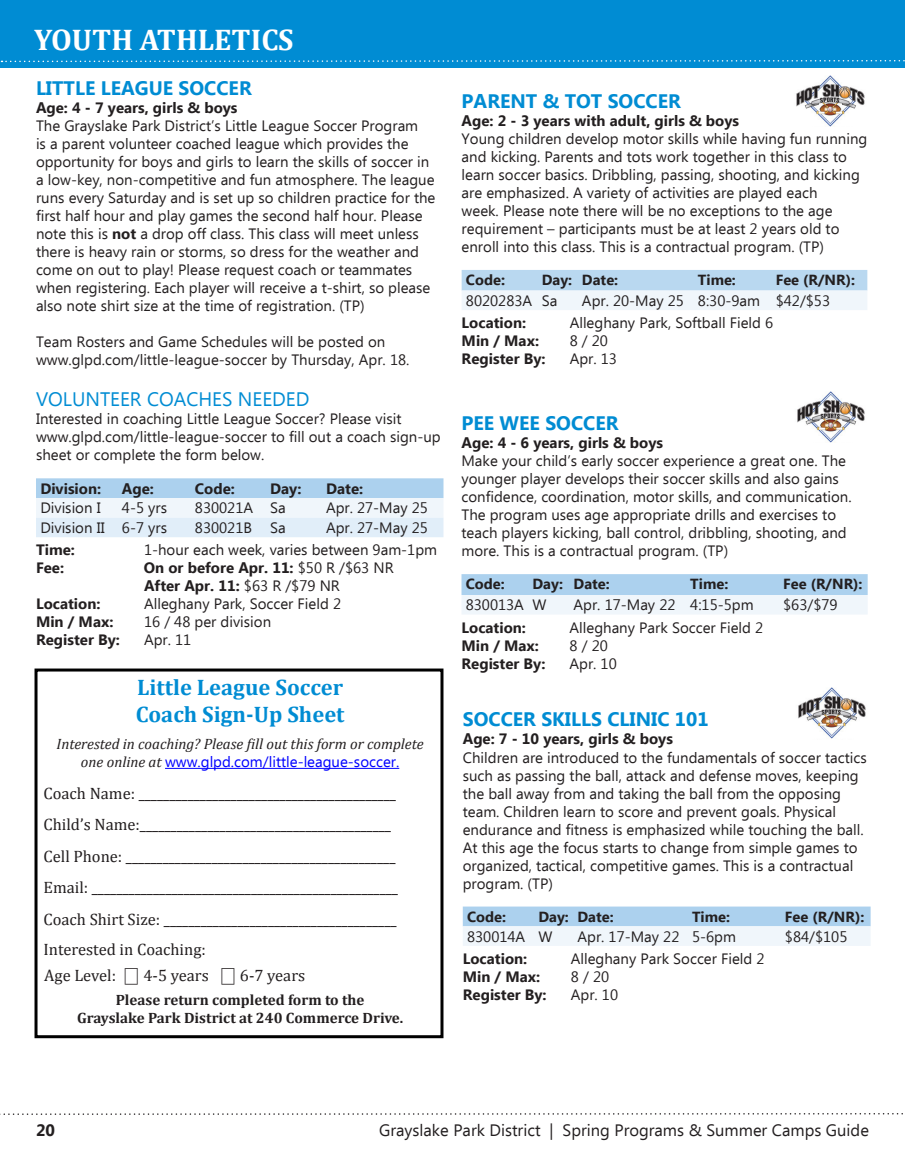
<style>
.page{position:relative;width:905px;height:1175px;background:#fff}
.page>*{position:absolute;margin:0;border:0;box-sizing:border-box;transform-origin:0 0}
.t1{font:700 30px "Cambria";color:#fff}
.t2{font:700 22.5px "Cambria";color:#008cd3}
.t3{font:700 19.5px "Ebrima";color:#008cd3}
.t4{font:19.5px "Ebrima";color:#008cd3}
.t5{font:16.5px "Cambria";color:#231f20}
.t6{font:16.5px "Ebrima";color:#231f20}
.t7{font:700 16.5px "Ebrima";color:#231f20}
.t8{font:15px/18px "Ebrima";color:#231f20}
.t9{font:700 15px "Ebrima";color:#231f20}
.t10{font:700 15px "Cambria";color:#231f20}
.t11{font:italic 15px "Cambria";color:#231f20}
.t12{font:15px "Ebrima";color:#00f}
.t13{font:700 14.7px "Ebrima";color:#231f20}
.s1{font-weight:700}
.s2{font-weight:400}
.s3{font-family:"Cambria";font-style:italic;color:#231f20}
.s4{font-size:15px}
</style>
<div class="page">
<div style="left:0;top:0;width:904px;height:68px;background:#008cd3"></div>
<svg style="left:1px;top:59px;width:904px;height:4px"></svg>
<svg style="left:0;top:1113px;width:903px;height:2px"></svg>
<img style="left:797px;top:391px;width:68px;height:52px">
<svg style="left:461px;top:574px;width:406px;height:40px"></svg>
<img style="left:798px;top:687px;width:68px;height:52px">
<svg style="left:463px;top:906px;width:407px;height:39px"></svg>
<hr style="left:165px;top:768px;width:234px;height:1px;background:#00f">
<div style="left:34px;top:668px;width:409px;height:370px;border:3px solid #000"></div>
<svg style="left:36px;top:478px;width:407px;height:59px"></svg>
<svg style="left:461px;top:270px;width:406px;height:40px"></svg>
<img style="left:796px;top:75px;width:69px;height:51px">
<p class="t1" style="left:34px;top:18px;width:261px">YOUTH ATHLETICS</p>
<p class="t3" style="left:36px;top:73px;width:217px">LITTLE LEAGUE SOCCER</p>
<p class="t9" style="left:36px;top:96px;width:203px">Age: 4 - 7 years, girls &amp; boys</p>
<p class="t8" style="left:36px;top:117px;width:401px">The Grayslake Park District’s Little League Soccer Program<br>is a parent volunteer coached league which provides the opportunity for boys and girls to learn the skills of soccer in a low-key, non-competitive and fun atmosphere. The league runs every Saturday and is set up so children practice for the first half hour and play games the second half hour. Please note this is <span class="s1">not</span> a drop off class. This class will meet unless there is heavy rain or storms, so dress for the weather and come on out to play! Please request coach or teammates when registering. Each player will receive a t-shirt, so please also note shirt size at the time of registration. (TP)</p>
<p class="t8" style="left:36px;top:333px;width:351px">Team Rosters and Game Schedules will be posted on</p>
<p class="t8" style="left:36px;top:351px;width:375px">www.glpd.com/little-league-soccer by Thursday, Apr. 18.</p>
<p class="t4" style="left:36px;top:385px;width:275px">VOLUNTEER COACHES NEEDED</p>
<p class="t8" style="left:36px;top:411px;width:367px">Interested in coaching Little League Soccer? Please visit</p>
<p class="t8" style="left:36px;top:429px;width:406px">www.glpd.com/little-league-soccer to fill out a coach sign-up sheet or complete the form below.</p>
<p class="t9" style="left:40px;top:477px;width:62px">Division:</p>
<p class="t9" style="left:122px;top:477px;width:34px">Age:</p>
<p class="t9" style="left:195px;top:477px;width:41px">Code:</p>
<p class="t9" style="left:270px;top:477px;width:33px">Day:</p>
<p class="t9" style="left:326px;top:477px;width:39px">Date:</p>
<p class="t8" style="left:40px;top:500px;width:62px">Division I</p>
<p class="t8" style="left:122px;top:500px;width:47px">4-5 yrs</p>
<p class="t8" style="left:195px;top:500px;width:60px">830021A</p>
<p class="t8" style="left:270px;top:500px;width:17px">Sa</p>
<p class="t8" style="left:326px;top:500px;width:103px">Apr. 27-May 25</p>
<p class="t8" style="left:40px;top:519px;width:66px">Division II</p>
<p class="t8" style="left:122px;top:519px;width:47px">6-7 yrs</p>
<p class="t8" style="left:195px;top:519px;width:59px">830021B</p>
<p class="t8" style="left:270px;top:519px;width:17px">Sa</p>
<p class="t8" style="left:326px;top:519px;width:103px">Apr. 27-May 25</p>
<p class="t9" style="left:36px;top:539px;width:40px">Time:</p>
<p class="t8" style="left:144px;top:542px;width:294px">1-hour each week, varies between 9am-1pm</p>
<p class="t9" style="left:36px;top:557px;width:30px">Fee:</p>
<p class="t9" style="left:144px;top:557px;width:251px">On or before Apr. 11: <span class="s2">$50 R /$63 NR</span></p>
<p class="t9" style="left:144px;top:575px;width:197px">After Apr. 11: <span class="s2">$63 R /$79 NR</span></p>
<p class="t9" style="left:36px;top:593px;width:66px">Location:</p>
<p class="t8" style="left:144px;top:596px;width:198px">Alleghany Park, Soccer Field 2</p>
<p class="t9" style="left:36px;top:611px;width:79px">Min / Max:</p>
<p class="t8" style="left:144px;top:614px;width:129px">16 / 48 per division</p>
<p class="t9" style="left:36px;top:629px;width:85px">Register By:</p>
<p class="t8" style="left:144px;top:632px;width:49px">Apr. 11</p>
<p class="t2" style="left:137px;top:671px;width:207px">Little League Soccer</p>
<p class="t2" style="left:136px;top:698px;width:210px">Coach Sign-Up Sheet</p>
<p class="t11" style="left:57px;top:733px;width:368px">Interested in coaching? Please fill out this form or complete</p>
<p class="t12" style="left:81px;top:751px;width:320px"><span class="s3">one online at</span> www.glpd.com/little-league-soccer.</p>
<p class="t5" style="left:44px;top:783px;width:354px">Coach Name: __________________________________________</p>
<p class="t5" style="left:44px;top:814px;width:349px">Child’s Name:_________________________________________</p>
<p class="t5" style="left:44px;top:846px;width:353px">Cell Phone: ____________________________________________</p>
<p class="t5" style="left:44px;top:877px;width:356px">Email: __________________________________________________</p>
<p class="t5" style="left:44px;top:909px;width:354px">Coach Shirt Size: ______________________________________</p>
<p class="t5" style="left:44px;top:940px;width:164px">Interested in Coaching:</p>
<p class="t5" style="left:44px;top:965px;width:262px">Age Level: ⎕ 4-5 years ⎕ 6-7 years</p>
<p class="t10" style="left:116px;top:989px;width:250px">Please return completed form to the</p>
<p class="t10" style="left:77px;top:1007px;width:328px">Grayslake Park District at 240 Commerce Drive.</p>
<p class="t3" style="left:461px;top:86px;width:221px">PARENT &amp; TOT SOCCER</p>
<p class="t9" style="left:461px;top:109px;width:279px">Age: 2 - 3 years with adult, girls &amp; boys</p>
<p class="t8" style="left:461px;top:130px;width:407px">Young children develop motor skills while having fun running and kicking. Parents and tots work together in this class to learn soccer basics. Dribbling, passing, shooting, and kicking are emphasized. A variety of activities are played each<br>week. Please note there will be no exceptions to the age requirement – participants must be at least 2 years old to enroll into this class. This is a contractual program. (TP)</p>
<p class="t13" style="left:466px;top:269px;width:41px">Code<span class="s4">:</span></p>
<p class="t13" style="left:541px;top:269px;width:32px">Day:</p>
<p class="t13" style="left:582px;top:269px;width:38px">Date:</p>
<p class="t13" style="left:698px;top:269px;width:39px">Time:</p>
<p class="t13" style="left:775px;top:269px;width:81px">Fee (R/NR):</p>
<p class="t8" style="left:466px;top:292px;width:68px">8020283A</p>
<p class="t8" style="left:541px;top:292px;width:17px">Sa</p>
<p class="t8" style="left:582px;top:292px;width:103px">Apr. 20-May 25</p>
<p class="t8" style="left:698px;top:292px;width:64px">8:30-9am</p>
<p class="t8" style="left:775px;top:292px;width:56px">$42/$53</p>
<p class="t9" style="left:461px;top:312px;width:66px">Location:</p>
<p class="t8" style="left:569px;top:315px;width:205px">Alleghany Park, Softball Field 6</p>
<p class="t9" style="left:461px;top:330px;width:79px">Min / Max:</p>
<p class="t8" style="left:569px;top:333px;width:40px">8 / 20</p>
<p class="t9" style="left:461px;top:348px;width:85px">Register By:</p>
<p class="t8" style="left:569px;top:351px;width:49px">Apr. 13</p>
<p class="t3" style="left:461px;top:408px;width:158px">PEE WEE SOCCER</p>
<p class="t9" style="left:461px;top:431px;width:203px">Age: 4 - 6 years, girls &amp; boys</p>
<p class="t8" style="left:461px;top:453px;width:391px">Make your child’s early soccer experience a great one. The younger player develops their soccer skills and also gains confidence, coordination, motor skills, and communication.<br>The program uses age appropriate drills and exercises to teach players kicking, ball control, dribbling, shooting, and more. This is a contractual program. (TP)</p>
<p class="t13" style="left:466px;top:573px;width:40px">Code:</p>
<p class="t13" style="left:532px;top:573px;width:32px">Day:</p>
<p class="t13" style="left:573px;top:573px;width:38px">Date:</p>
<p class="t13" style="left:690px;top:573px;width:39px">Time:</p>
<p class="t13" style="left:783px;top:573px;width:81px">Fee (R/NR):</p>
<p class="t8" style="left:466px;top:597px;width:60px">830013A</p>
<p class="t8" style="left:532px;top:597px;width:16px">W</p>
<p class="t8" style="left:573px;top:597px;width:103px">Apr. 17-May 22</p>
<p class="t8" style="left:690px;top:597px;width:65px">4:15-5pm</p>
<p class="t8" style="left:783px;top:597px;width:56px">$63/$79</p>
<p class="t9" style="left:461px;top:616px;width:66px">Location:</p>
<p class="t8" style="left:569px;top:619px;width:195px">Alleghany Park Soccer Field 2</p>
<p class="t9" style="left:461px;top:634px;width:79px">Min / Max:</p>
<p class="t8" style="left:569px;top:637px;width:40px">8 / 20</p>
<p class="t9" style="left:461px;top:652px;width:85px">Register By:</p>
<p class="t8" style="left:569px;top:655px;width:49px">Apr. 10</p>
<p class="t3" style="left:463px;top:705px;width:247px">SOCCER SKILLS CLINIC 101</p>
<p class="t9" style="left:463px;top:728px;width:212px">Age: 7 - 10 years, girls &amp; boys</p>
<p class="t8" style="left:463px;top:749px;width:405px">Children are introduced to the fundamentals of soccer tactics such as passing the ball, attack and defense moves, keeping the ball away from and taking the ball from the opposing team. Children learn to score and prevent goals. Physical endurance and fitness is emphasized while touching the ball.<br>At this age the focus starts to change from simple games to organized, tactical, competitive games. This is a contractual program. (TP)</p>
<p class="t13" style="left:467px;top:905px;width:40px">Code:</p>
<p class="t13" style="left:538px;top:905px;width:32px">Day:</p>
<p class="t13" style="left:577px;top:905px;width:38px">Date:</p>
<p class="t13" style="left:692px;top:905px;width:39px">Time:</p>
<p class="t13" style="left:785px;top:905px;width:81px">Fee (R/NR):</p>
<p class="t8" style="left:467px;top:928px;width:60px">830014A</p>
<p class="t8" style="left:538px;top:928px;width:16px">W</p>
<p class="t8" style="left:577px;top:928px;width:103px">Apr. 17-May 22</p>
<p class="t8" style="left:692px;top:928px;width:45px">5-6pm</p>
<p class="t8" style="left:785px;top:928px;width:64px">$84/$105</p>
<p class="t9" style="left:463px;top:947px;width:66px">Location:</p>
<p class="t8" style="left:571px;top:950px;width:195px">Alleghany Park Soccer Field 2</p>
<p class="t9" style="left:463px;top:965px;width:79px">Min / Max:</p>
<p class="t8" style="left:571px;top:968px;width:40px">8 / 20</p>
<p class="t9" style="left:463px;top:983px;width:85px">Register By:</p>
<p class="t8" style="left:571px;top:986px;width:49px">Apr. 10</p>
<p class="t7" style="left:36px;top:1117px;width:20px">20</p>
<p class="t6" style="left:379px;top:1118px;width:491px">Grayslake Park District | Spring Programs &amp; Summer Camps Guide</p>
</div>
